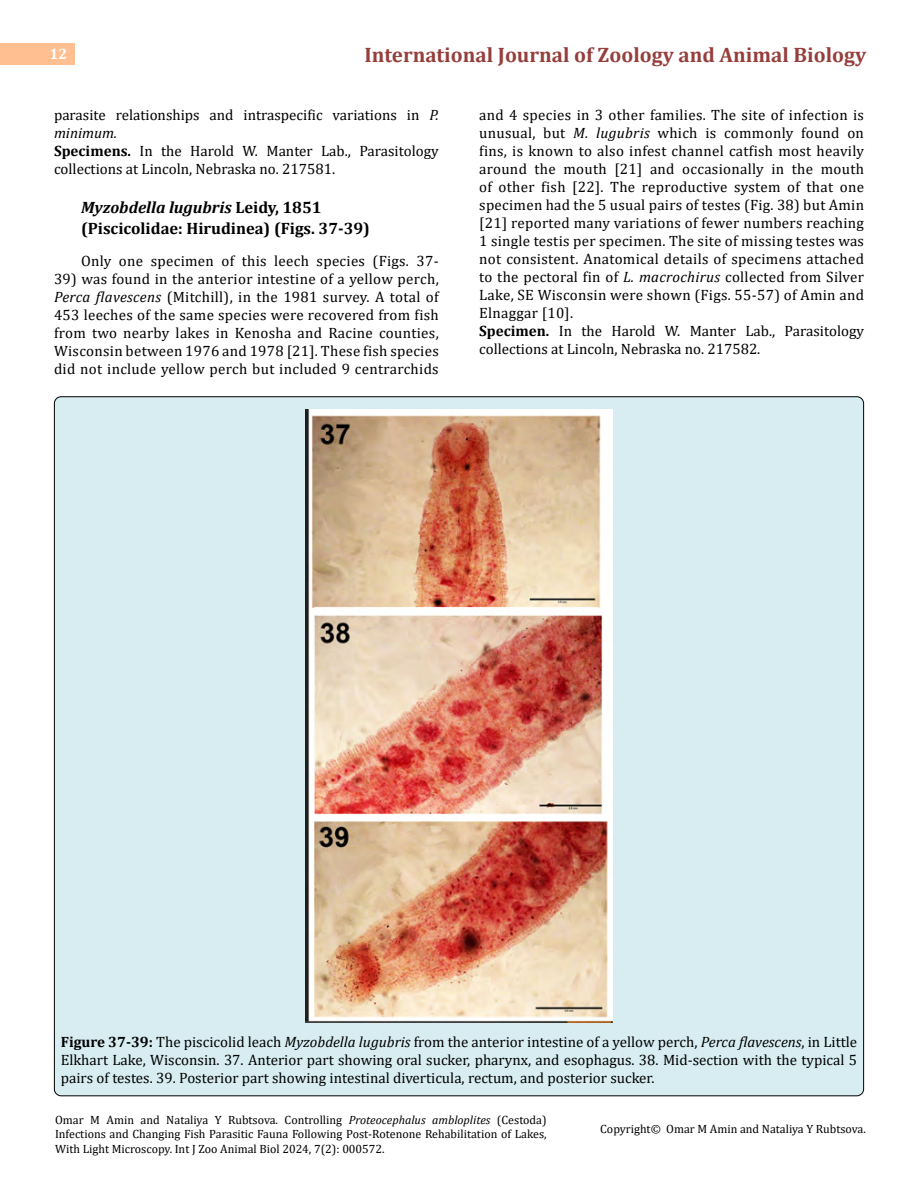
<style>
.page{position:relative;width:918px;height:1188px;background:#fff}
.page>*{position:absolute;margin:0;border:0;box-sizing:border-box;transform-origin:0 0}
.t1{font:700 21px "Cambria";color:#953f3c}
.t2{font:700 16.5px/21px "Cambria";color:#000}
.t3{font:15px/18px "Cambria";letter-spacing:.02em;color:#000;text-align:justify}
.t4{font:15px/18px "Cambria";color:#000}
.t5{font:700 15px "Cambria";color:#fff}
.t6{font:12px/14.4px "Cambria";color:#000;text-align:justify}
.s1{font-style:italic}
.s2{font-weight:700}
</style>
<div class="page">
<div style="left:0;top:43px;width:75px;height:21px;background:#ffbf91"></div>
<div style="left:54px;top:397px;width:810px;height:699px;background:#d8edf2;border-radius:7px"></div>
<img style="left:305px;top:410px;width:308px;height:613px">
<p class="t5" style="left:50px;top:44px;width:19px">12</p>
<h1 class="t1" style="left:364px;top:40px;width:503px">International Journal of Zoology and Animal Biology</h1>
<p class="t4" style="left:54px;top:106px;width:386px">parasite relationships and intraspecific variations in <span class="s1">P. minimum.<br></span><span class="s2">Specimens.</span> In the Harold W. Manter Lab., Parasitology collections at Lincoln, Nebraska no. 217581.</p>
<p class="t2" style="left:81px;top:197px;width:291px"><span class="s1">Myzobdella lugubris</span> Leidy, 1851 (Piscicolidae: Hirudinea) (Figs. 37-39)</p>
<p class="t3" style="left:81px;top:252px;width:359px">Only one specimen of this leech species (Figs. 37-</p>
<p class="t3" style="left:54px;top:270px;width:386px">39) was found in the anterior intestine of a yellow perch, <span class="s1">Perca flavescens</span> (Mitchill), in the 1981 survey. A total of 453 leeches of the same species were recovered from fish from two nearby lakes in Kenosha and Racine counties, Wisconsin between 1976 and 1978 [21]. These fish species did not include yellow perch but included 9 centrarchids</p>
<p class="t3" style="left:479px;top:106px;width:386px;text-align:left">and 4 species in 3 other families. The site of infection is unusual, but <span class="s1">M. lugubris</span> which is commonly found on fins, is known to also infest channel catfish most heavily around the mouth [21] and occasionally in the mouth of other fish [22]. The reproductive system of that one specimen had the 5 usual pairs of testes (Fig. 38) but Amin [21] reported many variations of fewer numbers reaching 1 single testis per specimen. The site of missing testes was not consistent. Anatomical details of specimens attached to the pectoral fin of <span class="s1">L. macrochirus</span> collected from Silver Lake, SE Wisconsin were shown (Figs. 55-57) of Amin and Elnaggar [10].<br><span class="s2">Specimen.</span> In the Harold W. Manter Lab., Parasitology collections at Lincoln, Nebraska no. 217582.</p>
<p class="t3" style="left:61px;top:1032px;width:798px"><span class="s2">Figure 37-39:</span> The piscicolid leach <span class="s1">Myzobdella lugubris</span> from the anterior intestine of a yellow perch, <span class="s1">Perca flavescens</span>, in Little Elkhart Lake, Wisconsin. 37. Anterior part showing oral sucker, pharynx, and esophagus. 38. Mid-section with the typical 5 pairs of testes. 39. Posterior part showing intestinal diverticula, rectum, and posterior sucker.</p>
<p class="t6" style="left:55px;top:1113px;width:493px">Omar M Amin and Nataliya Y Rubtsova. Controlling <span class="s1">Proteocephalus ambloplites</span> (Cestoda)<br>Infections and Changing Fish Parasitic Fauna Following Post-Rotenone Rehabilitation of Lakes, With Light Microscopy. Int J Zoo Animal Biol 2024, 7(2): 000572.</p>
<p class="t6" style="left:600px;top:1121px;width:267px">Copyright© Omar M Amin and Nataliya Y Rubtsova.</p>
</div>
